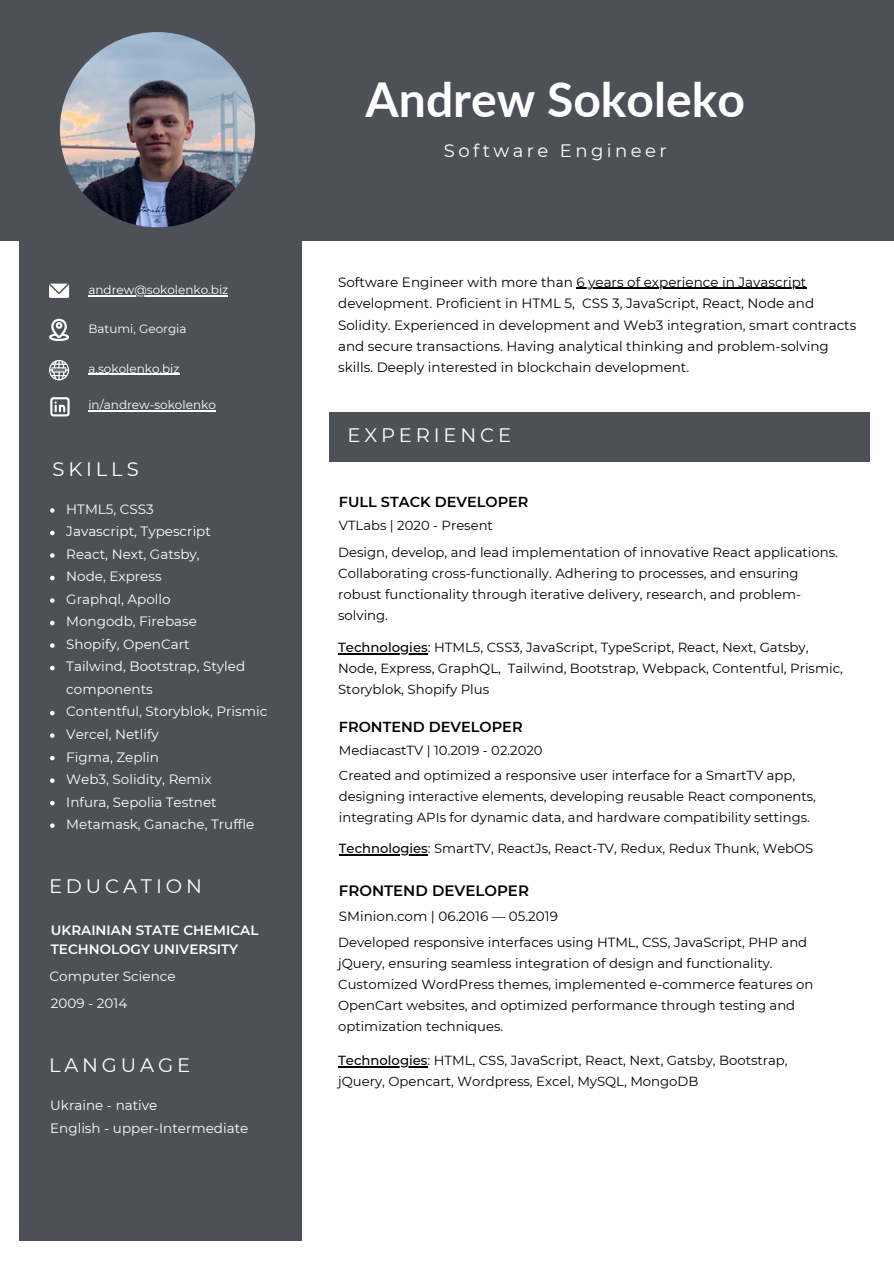
<style>
.page{position:relative;width:894px;height:1264px;background:#fff}
.page>*{position:absolute;margin:0;border:0;box-sizing:border-box;transform-origin:0 0}
.t1{font:700 48px "Lato";color:#fff}
.t2{font:19.5px "Montserrat";letter-spacing:.2em;color:#fff}
.t3{font:18px "Montserrat";letter-spacing:.19em;color:#fff}
.t4{font:600 15px "Montserrat";color:#000}
.t5{font:600 14.55px "Montserrat";color:#000}
.t6{font:13.5px/22.5px "Montserrat";color:#fff}
.t7{font:13.5px/21.3px "Montserrat";color:#000}
.t8{font:600 13.5px/19px "Montserrat";color:#fff}
.t9{font:13.2px/20.9px "Montserrat";color:#000}
.t10{font:12px "Montserrat";color:#fff}
.s1{font-weight:500}
</style>
<div class="page">
<div style="left:329px;top:413px;width:540px;height:49px;background:#4d5056"></div>
<div style="left:0;top:0;width:893px;height:240px;background:#4d5056"></div>
<div style="left:20px;top:0;width:282px;height:1240px;background:#4d5056"></div>
<svg style="left:49px;top:283px;width:20px;height:15px"></svg>
<svg style="left:49px;top:319px;width:20px;height:22px"></svg>
<svg style="left:49px;top:360px;width:20px;height:20px"></svg>
<img style="left:60px;top:32px;width:195px;height:195px;border-radius:50%">
<svg style="left:50px;top:397px;width:19px;height:19px"></svg>
<hr style="left:88px;top:295px;width:140px;height:1px;background:#fff">
<hr style="left:88px;top:373px;width:91px;height:1px;background:#fff">
<hr style="left:576px;top:288px;width:230px;height:1px;background:#000">
<svg style="left:50px;top:508px;width:5px;height:5px"></svg>
<svg style="left:50px;top:531px;width:5px;height:4px"></svg>
<svg style="left:50px;top:553px;width:5px;height:5px"></svg>
<svg style="left:50px;top:576px;width:5px;height:4px"></svg>
<svg style="left:50px;top:598px;width:5px;height:5px"></svg>
<svg style="left:50px;top:621px;width:5px;height:4px"></svg>
<svg style="left:50px;top:643px;width:5px;height:5px"></svg>
<svg style="left:50px;top:666px;width:5px;height:4px"></svg>
<svg style="left:50px;top:711px;width:5px;height:4px"></svg>
<svg style="left:50px;top:733px;width:5px;height:5px"></svg>
<svg style="left:50px;top:756px;width:5px;height:4px"></svg>
<svg style="left:50px;top:778px;width:5px;height:5px"></svg>
<svg style="left:50px;top:801px;width:5px;height:4px"></svg>
<svg style="left:50px;top:823px;width:5px;height:5px"></svg>
<hr style="left:338px;top:653px;width:89px;height:1px;background:#000">
<hr style="left:88px;top:410px;width:128px;height:1px;background:#fff">
<hr style="left:339px;top:854px;width:88px;height:1px;background:#000">
<hr style="left:338px;top:1066px;width:89px;height:1px;background:#000">
<p class="t10" style="left:88px;top:282px;width:141px">andrew@sokolenko.biz</p>
<p class="t10" style="left:88px;top:321px;width:100px">Batumi, Georgia</p>
<p class="t10" style="left:88px;top:361px;width:93px">a.sokolenko.biz</p>
<p class="t10" style="left:88px;top:397px;width:129px">in/andrew-sokolenko</p>
<p class="t2" style="left:53px;top:457px;width:87px">SKILLS</p>
<p class="t6" style="left:66px;top:498px;width:89px">HTML5, CSS3</p>
<p class="t6" style="left:66px;top:520px;width:146px">Javascript, Typescript</p>
<p class="t6" style="left:66px;top:543px;width:135px">React, Next, Gatsby,</p>
<p class="t6" style="left:66px;top:565px;width:97px">Node, Express</p>
<p class="t6" style="left:66px;top:588px;width:106px">Graphql, Apollo</p>
<p class="t6" style="left:66px;top:610px;width:132px">Mongodb, Firebase</p>
<p class="t6" style="left:66px;top:633px;width:125px">Shopify, OpenCart</p>
<p class="t6" style="left:66px;top:655px;width:180px">Tailwind, Bootstrap, Styled components</p>
<p class="t6" style="left:66px;top:700px;width:202px">Contentful, Storyblok, Prismic</p>
<p class="t6" style="left:66px;top:723px;width:94px">Vercel, Netlify</p>
<p class="t6" style="left:66px;top:745px;width:94px">Figma, Zeplin</p>
<p class="t6" style="left:66px;top:768px;width:147px">Web3, Solidity, Remix</p>
<p class="t6" style="left:66px;top:790px;width:152px">Infura, Sepolia Testnet</p>
<p class="t6" style="left:66px;top:813px;width:189px">Metamask, Ganache, Truffle</p>
<p class="t2" style="left:49px;top:874px;width:154px">EDUCATION</p>
<p class="t8" style="left:51px;top:920px;width:209px">UKRAINIAN STATE CHEMICAL<br>TECHNOLOGY UNIVERSITY</p>
<p class="t6" style="left:50px;top:965px;width:127px">Computer Science</p>
<p class="t6" style="left:51px;top:992px;width:78px">2009 - 2014</p>
<p class="t2" style="left:49px;top:1052px;width:142px">LANGUAGE</p>
<p class="t6" style="left:50px;top:1094px;width:109px">Ukraine - native</p>
<p class="t6" style="left:50px;top:1116px;width:199px">English - upper-Intermediate</p>
<p class="t1" style="left:365px;top:70px;width:381px">Andrew Sokoleko</p>
<p class="t3" style="left:443px;top:139px;width:224px">Software Engineer</p>
<p class="t7" style="left:338px;top:271px;width:519px">Software Engineer with more than 6 years of experience in Javascript development. Proficient in HTML 5, CSS 3, JavaScript, React, Node and Solidity. Experienced in development and Web3 integration, smart contracts and secure transactions. Having analytical thinking and problem-solving skills. Deeply interested in blockchain development.</p>
<p class="t2" style="left:347px;top:423px;width:165px">EXPERIENCE</p>
<p class="t5" style="left:339px;top:493px;width:191px">FULL STACK DEVELOPER</p>
<p class="t9" style="left:338px;top:542px;width:501px">Design, develop, and lead implementation of innovative React applications.<br>Collaborating cross-functionally. Adhering to processes, and ensuring robust functionality through iterative delivery, research, and problem&shy;solving.</p>
<p class="t9" style="left:338px;top:636px;width:506px"><span class="s1">Technologies</span>: HTML5, CSS3, JavaScript, TypeScript, React, Next, Gatsby,<br>Node, Express, GraphQL, Tailwind, Bootstrap, Webpack, Contentful, Prismic,<br>Storyblok, Shopify Plus</p>
<p class="t9" style="left:339px;top:514px;width:155px">VTLabs | 2020 - Present</p>
<p class="t5" style="left:339px;top:717px;width:185px">FRONTEND DEVELOPER</p>
<p class="t9" style="left:339px;top:765px;width:478px">Created and optimized a responsive user interface for a SmartTV app, designing interactive elements, developing reusable React components, integrating APIs for dynamic data, and hardware compatibility settings.</p>
<p class="t9" style="left:339px;top:838px;width:476px"><span class="s1">Technologies</span>: SmartTV, ReactJs, React-TV, Redux, Redux Thunk, WebOS</p>
<p class="t9" style="left:339px;top:740px;width:205px">MediacastTV | 10.2019 - 02.2020</p>
<p class="t4" style="left:339px;top:881px;width:191px">FRONTEND DEVELOPER</p>
<p class="t7" style="left:339px;top:905px;width:220px">SMinion.com | 06.2016 — 05.2019</p>
<p class="t9" style="left:338px;top:932px;width:476px">Developed responsive interfaces using HTML, CSS, JavaScript, PHP and jQuery, ensuring seamless integration of design and functionality.<br>Customized WordPress themes, implemented e-commerce features on OpenCart websites, and optimized performance through testing and optimization techniques.</p>
<p class="t9" style="left:338px;top:1049px;width:451px"><span class="s1">Technologies</span>: HTML, CSS, JavaScript, React, Next, Gatsby, Bootstrap, jQuery, Opencart, Wordpress, Excel, MySQL, MongoDB</p>
</div>
